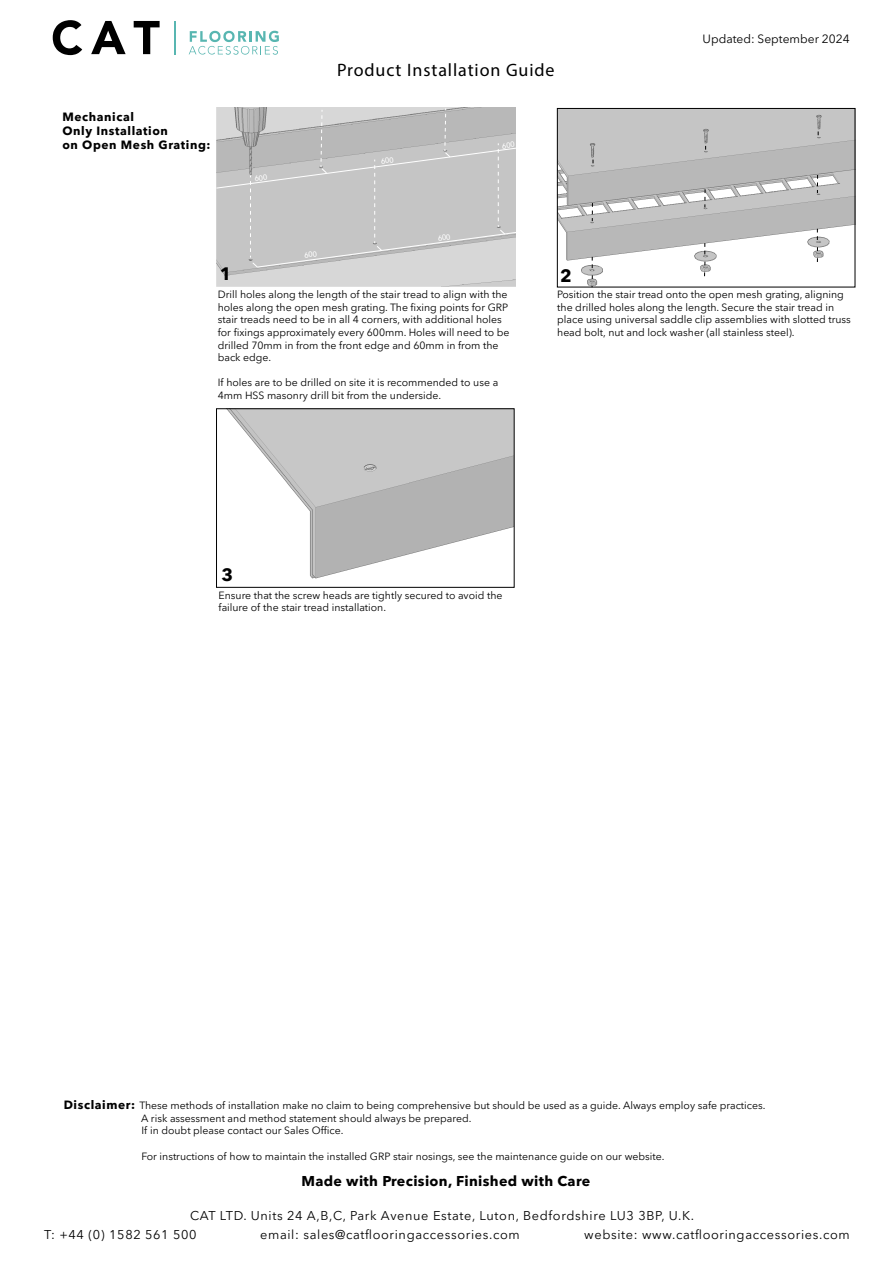
<style>
.page{position:relative;width:893px;height:1263px;background:#fff}
.page>*{position:absolute;margin:0;border:0;box-sizing:border-box;transform-origin:0 0}
.t1{font:18px "Myriad Pro";letter-spacing:.05em;color:#000}
.t2{font:700 18px "Avenir Next LT Pro";color:#000}
.t3{font:700 14.25px "Avenir Next LT Pro";letter-spacing:.025em;color:#000}
.t4{font:12.75px/19.4px "Avenir Next LT Pro";letter-spacing:.05em;color:#000}
.t5{font:700 12px/14.4px "Avenir Next LT Pro";letter-spacing:.05em;color:#000}
.t6{font:12px "Avenir Next LT Pro";color:#000}
.t7{font:10.5px/12.6px "Avenir Next LT Pro";color:#000}
.s1{font-weight:700;font-size:12px}
</style>
<div class="page">
<img style="left:559px;top:110px;width:294px;height:175px">
<div style="left:557px;top:108px;width:298px;height:179px;border:1px solid #000"></div>
<svg style="left:592px;top:203px;width:1px;height:18px"></svg>
<svg style="left:592px;top:257px;width:1px;height:12px"></svg>
<svg style="left:705px;top:189px;width:1px;height:18px"></svg>
<svg style="left:705px;top:243px;width:1px;height:13px"></svg>
<svg style="left:817px;top:175px;width:1px;height:18px"></svg>
<svg style="left:817px;top:229px;width:1px;height:12px"></svg>
<svg style="left:704px;top:262px;width:2px;height:16px"></svg>
<svg style="left:817px;top:247px;width:1px;height:17px"></svg>
<svg style="left:592px;top:275px;width:1px;height:12px"></svg>
<img style="left:216px;top:268px;width:299px;height:19px">
<svg style="left:189px;top:31px;width:90px;height:24px"></svg>
<hr style="left:174px;top:21px;width:1px;height:33px;background:#58b6b1">
<svg style="left:53px;top:20px;width:29px;height:35px"></svg>
<svg style="left:91px;top:21px;width:35px;height:33px"></svg>
<svg style="left:134px;top:21px;width:26px;height:33px"></svg>
<img style="left:216px;top:408px;width:298px;height:171px">
<svg style="left:216px;top:108px;width:300px;height:160px;background:#c4c4c4"></svg>
<p class="t5" style="left:62px;top:109px;width:150px">Mechanical<br>Only Installation<br>on Open Mesh Grating:</p>
<h1 class="t1" style="left:337px;top:58px;width:219px">Product Installation Guide</h1>
<p class="t6" style="left:703px;top:32px;width:149px">Updated: September 2024</p>
<h1 class="t2" style="left:220px;top:262px;width:13px">1</h1>
<h1 class="t2" style="left:560px;top:264px;width:13px">2</h1>
<p class="t7" style="left:218px;top:288px;width:293px">Drill holes along the length of the stair tread to align with the holes along the open mesh grating. The fixing points for GRP stair treads need to be in all 4 corners, with additional holes for fixings approximately every 600mm. Holes will need to be drilled 70mm in from the front edge and 60mm in from the back edge.</p>
<p class="t7" style="left:218px;top:376px;width:282px">If holes are to be drilled on site it is recommended to use a<br>4mm HSS masonry drill bit from the underside.</p>
<p class="t7" style="left:557px;top:288px;width:295px">Position the stair tread onto the open mesh grating, aligning the drilled holes along the length. Secure the stair tread in place using universal saddle clip assemblies with slotted truss head bolt, nut and lock washer (all stainless steel).</p>
<h1 class="t2" style="left:221px;top:564px;width:13px">3</h1>
<p class="t7" style="left:219px;top:589px;width:285px">Ensure that the screw heads are tightly secured to avoid the failure of the stair tread installation.</p>
<p class="t7" style="left:141px;top:1099px;width:626px;text-indent:-77px"><span class="s1">Disclaimer:</span> These methods of installation make no claim to being comprehensive but should be used as a guide. Always employ safe practices.<br>A risk assessment and method statement should always be prepared.<br>If in doubt please contact our Sales Office.</p>
<p class="t7" style="left:141px;top:1150px;width:525px">For instructions of how to maintain the installed GRP stair nosings, see the maintenance guide on our website.</p>
<h2 class="t3" style="left:301px;top:1173px;width:290px">Made with Precision, Finished with Care</h2>
<p class="t4" style="left:44px;top:1205px;width:651px;text-indent:146px">CAT LTD. Units 24 A,B,C, Park Avenue Estate, Luton, Bedfordshire LU3 3BP, U.K.<br>T: +44 (0) 1582 561 500</p>
<p class="t4" style="left:260px;top:1225px;width:261px">email: sales@catflooringaccessories.com</p>
<p class="t4" style="left:584px;top:1225px;width:267px">website: www.catflooringaccessories.com</p>
</div>
